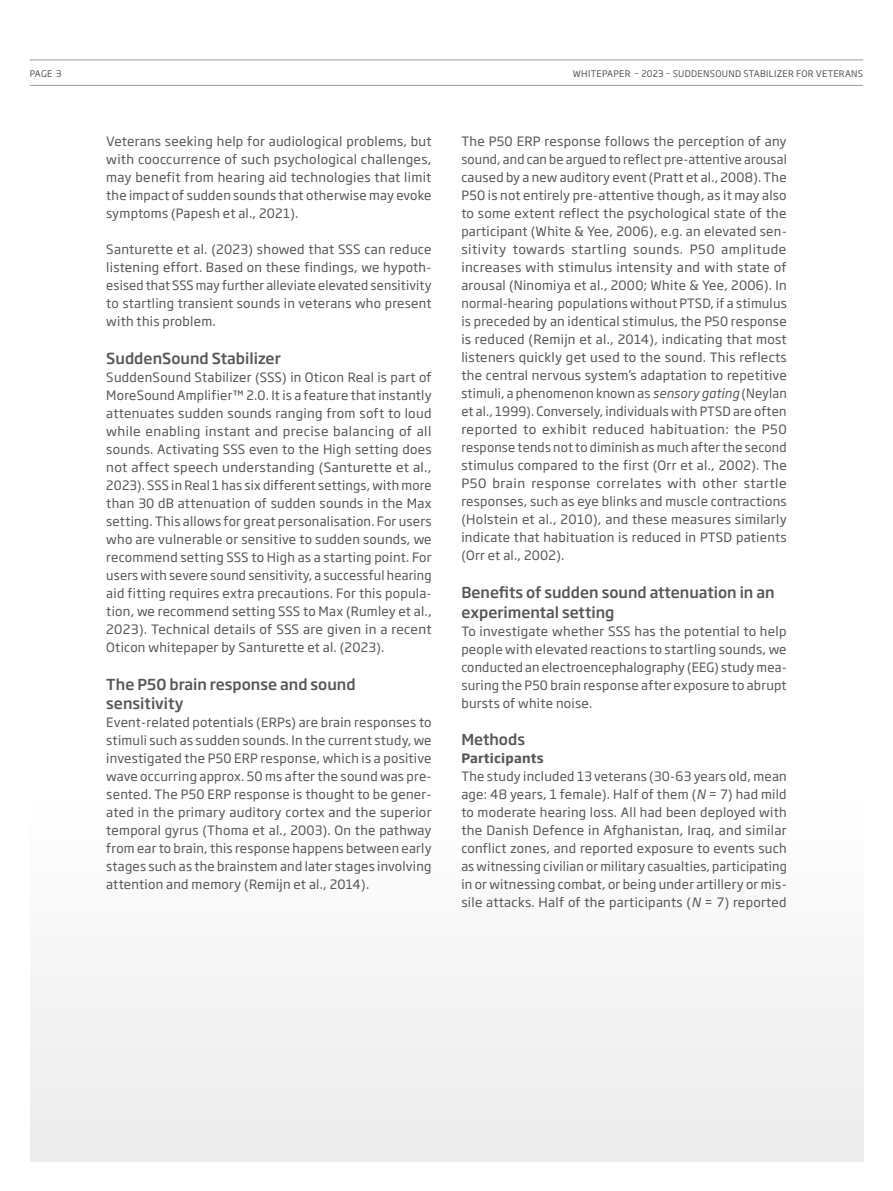
<style>
.page{position:relative;width:893px;height:1191px;background:#fff}
.page>*{position:absolute;margin:0;border:0;box-sizing:border-box;transform-origin:0 0}
.t1{font:500 15px/19.5px "Soho Gothic Pro";color:#565655}
.t2{font:12.75px/18px "Soho Gothic Pro";letter-spacing:.02em;color:#565655;text-align:justify}
.t3{font:700 12.75px "Soho Gothic Pro";letter-spacing:.02em;color:#565655}
.t4{font:9px "Soho Gothic Pro";letter-spacing:.035em;color:#565655}
.s1{font-style:italic}
</style>
<div class="page">
<div style="left:30px;top:804px;width:833px;height:357px;background:#f5f5f5"></div>
<hr style="left:30px;top:85px;width:833px;height:1px;background:#9d9996">
<hr style="left:30px;top:60px;width:833px;height:1px;background:#9d9996">
<p class="t4" style="left:30px;top:66px;width:33px">PAGE 3</p>
<p class="t4" style="left:573px;top:66px;width:292px">WHITEPAPER – 2023 – SUDDENSOUND STABILIZER FOR VETERANS</p>
<p class="t2" style="left:106px;top:132px;width:327px">Veterans seeking help for audiological problems, but with cooccurrence of such psychological challenges, may benefit from hearing aid technologies that limit the impact of sudden sounds that otherwise may evoke symptoms (Papesh et al., 2021).</p>
<p class="t2" style="left:106px;top:240px;width:327px">Santurette et al. (2023) showed that SSS can reduce listening effort. Based on these findings, we hypoth&shy;esised that SSS may further alleviate elevated sensitivity to startling transient sounds in veterans who present with this problem.</p>
<p class="t1" style="left:106px;top:348px;width:176px">SuddenSound Stabilizer</p>
<p class="t2" style="left:106px;top:367px;width:327px">SuddenSound Stabilizer (SSS) in Oticon Real is part of MoreSound Amplifier™ 2.0. It is a feature that instantly attenuates sudden sounds ranging from soft to loud while enabling instant and precise balancing of all sounds. Activating SSS even to the High setting does not affect speech understanding (Santurette et al., 2023). SSS in Real 1 has six different settings, with more than 30 dB attenuation of sudden sounds in the Max setting. This allows for great personalisation. For users who are vulnerable or sensitive to sudden sounds, we recommend setting SSS to High as a starting point. For users with severe sound sensitivity, a successful hearing aid fitting requires extra precautions. For this popula&shy;tion, we recommend setting SSS to Max (Rumley et al., 2023). Technical details of SSS are given in a recent Oticon whitepaper by Santurette et al. (2023).</p>
<p class="t1" style="left:106px;top:673px;width:251px">The P50 brain response and sound sensitivity</p>
<p class="t2" style="left:106px;top:713px;width:327px">Event-related potentials (ERPs) are brain responses to stimuli such as sudden sounds. In the current study, we investigated the P50 ERP response, which is a positive wave occurring approx. 50 ms after the sound was pre&shy;sented. The P50 ERP response is thought to be gener&shy;ated in the primary auditory cortex and the superior temporal gyrus (Thoma et al., 2003). On the pathway from ear to brain, this response happens between early stages such as the brainstem and later stages involving attention and memory (Remijn et al., 2014).</p>
<p class="t2" style="left:461px;top:132px;width:327px">The P50 ERP response follows the perception of any sound, and can be argued to reflect pre-attentive arousal caused by a new auditory event (Pratt et al., 2008). The P50 is not entirely pre-attentive though, as it may also to some extent reflect the psychological state of the participant (White &amp; Yee, 2006), e.g. an elevated sen&shy;sitivity towards startling sounds. P50 amplitude increases with stimulus intensity and with state of arousal (Ninomiya et al., 2000; White &amp; Yee, 2006). In normal-hearing populations without PTSD, if a stimulus is preceded by an identical stimulus, the P50 response is reduced (Remijn et al., 2014), indicating that most listeners quickly get used to the sound. This reflects the central nervous system’s adaptation to repetitive stimuli, a phenomenon known as <span class="s1">sensory gating</span> (Neylan et al., 1999). Conversely, individuals with PTSD are often reported to exhibit reduced habituation: the P50 response tends not to diminish as much after the second stimulus compared to the first (Orr et al., 2002). The P50 brain response correlates with other startle responses, such as eye blinks and muscle contractions (Holstein et al., 2010), and these measures similarly indicate that habituation is reduced in PTSD patients (Orr et al., 2002).</p>
<p class="t1" style="left:461px;top:582px;width:315px">Benefits of sudden sound attenuation in an experimental setting</p>
<p class="t2" style="left:461px;top:621px;width:327px">To investigate whether SSS has the potential to help people with elevated reactions to startling sounds, we conducted an electroencephalography (EEG) study mea&shy;suring the P50 brain response after exposure to abrupt bursts of white noise.</p>
<p class="t1" style="left:461px;top:729px;width:65px">Methods</p>
<p class="t3" style="left:461px;top:748px;width:84px">Participants</p>
<p class="t2" style="left:461px;top:767px;width:327px">The study included 13 veterans (30-63 years old, mean age: 48 years, 1 female). Half of them (<span class="s1">N</span> = 7) had mild to moderate hearing loss. All had been deployed with the Danish Defence in Afghanistan, Iraq, and similar conflict zones, and reported exposure to events such as witnessing civilian or military casualties, participating in or witnessing combat, or being under artillery or mis&shy;sile attacks. Half of the participants (<span class="s1">N</span> = 7) reported</p>
</div>
